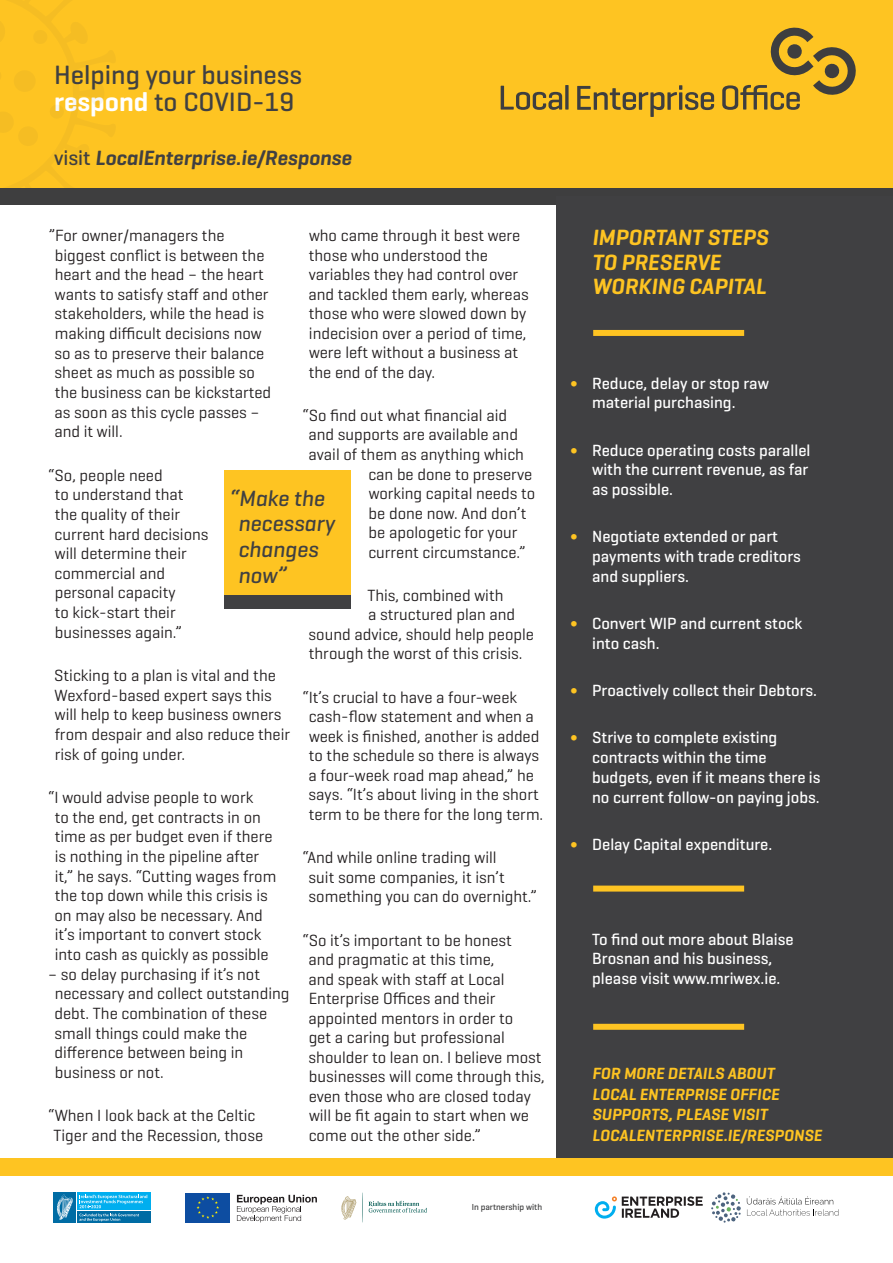
<style>
.page{position:relative;width:893px;height:1263px;background:#fff}
.page>*{position:absolute;margin:0;border:0;box-sizing:border-box;transform-origin:0 0}
.t1{font:500 27px/27px "Geogrotesque";color:#404042}
.t2{font:italic 600 22.5px/24.2px "Geogrotesque";color:#fec422}
.t3{font:italic 500 22.5px/25.7px "Geogrotesque";color:#404042}
.t4{font:italic 600 21px "Geogrotesque";color:#404042}
.t5{font:16.5px/19.6px "Geogrotesque";color:#231f20}
.t6{font:500 16.5px/19.6px "Geogrotesque";color:#fff}
.t7{font:italic 600 16.5px "Geogrotesque";color:#fec422}
.t8{font:500 8.85px "Geogrotesque";color:#3e3e3f}
.s1{font-weight:600;color:#fff}
.s2{font-weight:500;font-style:normal}
.s3{color:#fec422}
</style>
<div class="page">
<div style="left:0;top:187px;width:893px;height:18px;background:#3e3e3f"></div>
<div style="left:0;top:0;width:893px;height:187px;background:#fec422"></div>
<div style="left:556px;top:196px;width:337px;height:966px;background:#404042"></div>
<svg style="left:711px;top:1192px;width:30px;height:31px"></svg>
<svg style="left:747px;top:1196px;width:91px;height:20px"></svg>
<svg style="left:595px;top:1196px;width:108px;height:22px"></svg>
<div style="left:53px;top:1192px;width:23px;height:30px;background:#006ca4"></div>
<svg style="left:57px;top:1194px;width:16px;height:26px"></svg>
<div style="left:77px;top:1192px;width:74px;height:18px;background:#00aeef"></div>
<div style="left:77px;top:1211px;width:74px;height:11px;background:#006ca4"></div>
<svg style="left:79px;top:1195px;width:68px;height:26px"></svg>
<svg style="left:237px;top:1195px;width:80px;height:27px"></svg>
<svg style="left:185px;top:1222px;width:45px;height:1px"></svg>
<div style="left:185px;top:1192px;width:45px;height:30px;background:#0d4da1"></div>
<svg style="left:197px;top:1196px;width:22px;height:22px"></svg>
<svg style="left:362px;top:1192px;width:65px;height:30px"></svg>
<svg style="left:341px;top:1196px;width:15px;height:23px"></svg>
<svg style="left:501px;top:86px;width:61px;height:24px"></svg>
<svg style="left:565px;top:85px;width:4px;height:25px"></svg>
<svg style="left:577px;top:85px;width:137px;height:32px"></svg>
<svg style="left:722px;top:27px;width:134px;height:83px"></svg>
<div style="left:0;top:1158px;width:893px;height:18px;background:#fec422"></div>
<div style="left:224px;top:471px;width:127px;height:138px;background:#fec422"></div>
<div style="left:224px;top:596px;width:127px;height:13px;background:#404042"></div>
<div style="left:593px;top:330px;width:151px;height:6px;background:#fec422"></div>
<div style="left:593px;top:885px;width:151px;height:6px;background:#fec422"></div>
<div style="left:593px;top:1024px;width:151px;height:6px;background:#fec422"></div>
<h1 class="t1" style="left:54px;top:61px;width:250px">Helping your business <span class="s1">respond</span> to COVID-19</h1>
<p class="t4" style="left:54px;top:145px;width:299px"><span class="s2">visit</span> LOCALENTERPRISE.IE/RESPONSE</p>
<p class="t5" style="left:54px;top:225px;width:218px;text-indent:-5px">”For owner/managers the biggest conflict is between the heart and the head – the heart wants to satisfy staff and other stakeholders, while the head is making difficult decisions now so as to preserve their balance sheet as much as possible so the business can be kickstarted as soon as this cycle passes – and it will.</p>
<p class="t5" style="left:55px;top:465px;width:156px;text-indent:-6px">“So, people need<br>to understand that the quality of their current hard decisions will determine their commercial and personal capacity<br>to kick-start their businesses again.”</p>
<p class="t5" style="left:54px;top:665px;width:237px">Sticking to a plan is vital and the<br>Wexford-based expert says this will help to keep business owners from despair and also reduce their risk of going under.</p>
<p class="t5" style="left:55px;top:787px;width:223px;text-indent:-6px">“I would advise people to work<br>to the end, get contracts in on time as per budget even if there is nothing in the pipeline after it,” he says. “Cutting wages from the top down while this crisis is on may also be necessary. And it’s important to convert stock into cash as quickly as possible</p>
<p class="t5" style="left:54px;top:964px;width:236px;text-indent:-6px">– so delay purchasing if it’s not necessary and collect outstanding debt. The combination of these small things could make the difference between being in business or not.</p>
<p class="t5" style="left:48px;top:1105px;width:216px;text-align:center">“When I look back at the Celtic<br>Tiger and the Recession, those</p>
<p class="t5" style="left:308px;top:225px;width:222px">who came through it best were those who understood the variables they had control over and tackled them early, whereas those who were slowed down by indecision over a period of time, were left without a business at the end of the day.</p>
<p class="t5" style="left:302px;top:405px;width:206px">“So find out what financial aid</p>
<p class="t5" style="left:308px;top:424px;width:211px">and supports are available and</p>
<p class="t5" style="left:308px;top:444px;width:217px">avail of them as anything which</p>
<p class="t5" style="left:368px;top:464px;width:165px">can be done to preserve</p>
<p class="t5" style="left:369px;top:483px;width:168px">working capital needs to</p>
<p class="t5" style="left:369px;top:503px;width:159px">be done now. And don’t</p>
<p class="t5" style="left:369px;top:522px;width:150px">be apologetic for your</p>
<p class="t5" style="left:368px;top:542px;width:159px">current circumstance.”</p>
<p class="t5" style="left:367px;top:585px;width:138px">This, combined with</p>
<p class="t5" style="left:368px;top:604px;width:149px">a structured plan and</p>
<p class="t5" style="left:309px;top:624px;width:227px">sound advice, should help people</p>
<p class="t5" style="left:309px;top:643px;width:215px">through the worst of this crisis.</p>
<p class="t5" style="left:308px;top:687px;width:236px;text-indent:-6px">“It’s crucial to have a four-week cash-flow statement and when a week is finished, another is added to the schedule so there is always a four-week road map ahead,” he says. “It’s about living in the short term to be there for the long term.</p>
<p class="t5" style="left:309px;top:847px;width:230px;text-indent:-6px">“And while online trading will<br>suit some companies, it isn’t something you can do overnight.”</p>
<p class="t5" style="left:308px;top:930px;width:238px;text-indent:-6px">“So it’s important to be honest<br>and pragmatic at this time,<br>and speak with staff at Local<br>Enterprise Offices and their appointed mentors in order to<br>get a caring but professional shoulder to lean on. I believe most businesses will come through this, even those who are closed today will be fit again to start when we come out the other side.”</p>
<h2 class="t3" style="left:238px;top:485px;width:98px;text-indent:-9px">“Make the necessary changes now”</h2>
<p class="t8" style="left:472px;top:1202px;width:72px">In partnership with</p>
<h2 class="t2" style="left:592px;top:225px;width:178px">IMPORTANT STEPS<br>TO PRESERVE<br>WORKING CAPITAL</h2>
<p class="t6" style="left:592px;top:373px;width:178px;text-indent:-21px"><span class="s3">∫</span> Reduce, delay or stop raw material purchasing.</p>
<p class="t6" style="left:592px;top:440px;width:220px;text-align:justify;text-indent:-21px"><span class="s3">∫</span> Reduce operating costs parallel with the current revenue, as far as possible.</p>
<p class="t6" style="left:592px;top:526px;width:210px;text-indent:-21px"><span class="s3">∫</span> Negotiate extended or part payments with trade creditors and suppliers.</p>
<p class="t6" style="left:592px;top:613px;width:212px;text-indent:-21px"><span class="s3">∫</span> Convert WIP and current stock into cash.</p>
<p class="t6" style="left:571px;top:680px;width:248px"><span class="s3">∫</span> Proactively collect their Debtors.</p>
<p class="t6" style="left:592px;top:728px;width:230px;text-indent:-21px"><span class="s3">∫</span> Strive to complete existing contracts within the time budgets, even if it means there is no current follow-on paying jobs.</p>
<p class="t6" style="left:571px;top:834px;width:203px"><span class="s3">∫</span> Delay Capital expenditure.</p>
<p class="t6" style="left:592px;top:929px;width:203px">To find out more about Blaise<br>Brosnan and his business, please visit www.mriwex.ie.</p>
<p class="t7" style="left:592px;top:1063px;width:11px">FOR</p>
<p class="t7" style="left:624px;top:1063px;width:12px">MORE</p>
<p class="t7" style="left:667px;top:1063px;width:10px">DETA</p>
<p class="t7" style="left:702px;top:1063px;width:55px">ILS ABOUT</p>
<p class="t7" style="left:592px;top:1084px;width:10px">LOCAL</p>
<p class="t7" style="left:639px;top:1084px;width:11px">ENTERPR</p>
<p class="t7" style="left:704px;top:1084px;width:67px">ISE OFFICE</p>
<p class="t7" style="left:592px;top:1104px;width:11px">SUPPORTS</p>
<p class="t7" style="left:668px;top:1104px;width:18px">, PLEASE</p>
<p class="t7" style="left:732px;top:1104px;width:37px">VISIT</p>
<p class="t7" style="left:592px;top:1125px;width:10px">LOCALENTERPR</p>
<p class="t7" style="left:701px;top:1125px;width:56px">ISE.IE/RESPONSE</p>
</div>
